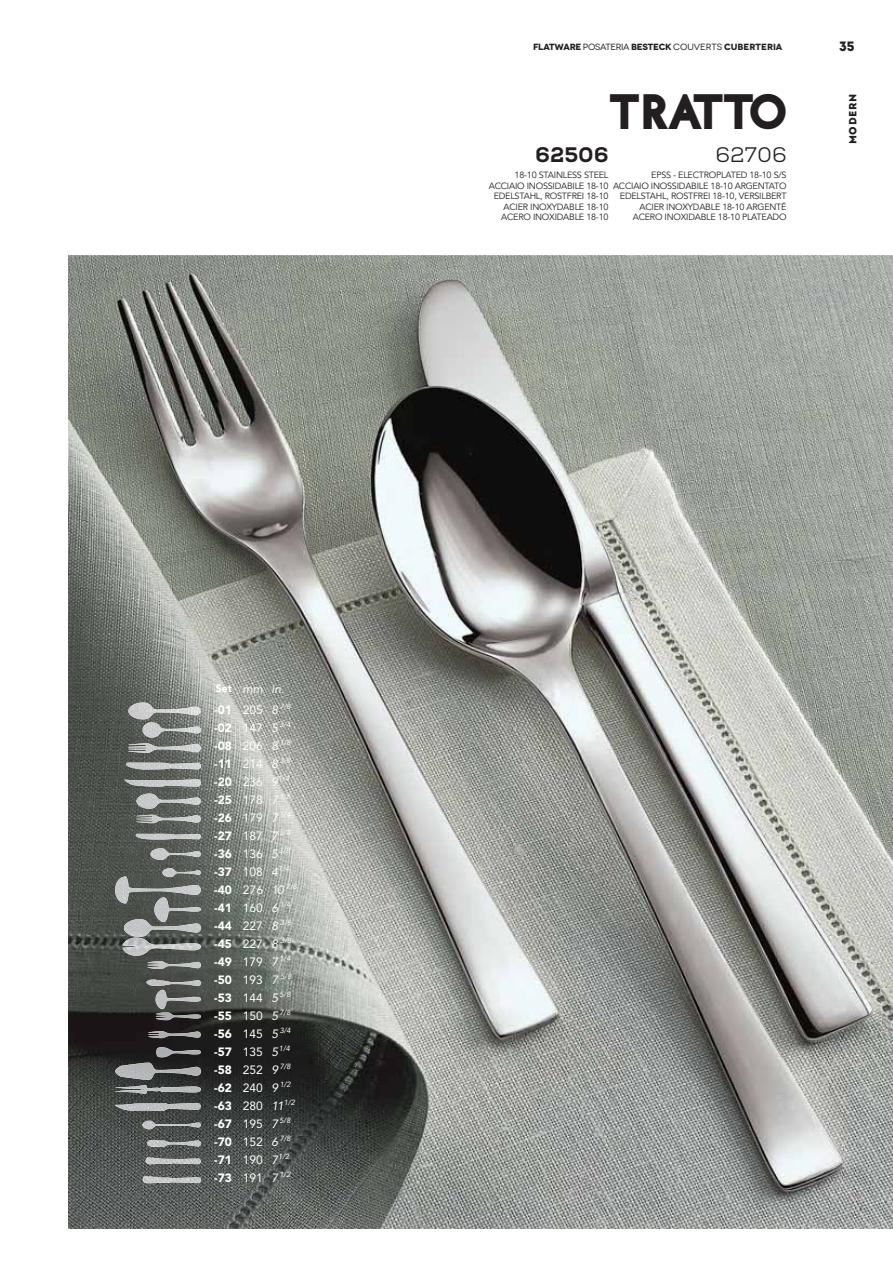
<style>
.page{position:relative;width:893px;height:1263px;background:#fff}
.page>*{position:absolute;margin:0;border:0;box-sizing:border-box;transform-origin:0 0}
.t1{font:700 45px "OL Round Gothic";letter-spacing:.035em;color:#231f20}
.t2{font:800 21px "Nexa Slab";color:#231f20}
.t3{font:21px "Nexa Slab";color:#231f20}
.t4{font:13.5px "Intro";color:#231f20}
.t5{font:12px/18px "Avenir";color:#fff;text-align:justify}
.t6{font:900 12px/18px "Avenir";color:#fff;text-align:justify}
.t7{font:900 10.5px "Avenir";color:#fff}
.t8{font:10.5px "Intro";letter-spacing:.075em;color:#231f20}
.t9{font:9px/10.5px "Avenir";letter-spacing:-.025em;color:#231f20;text-align:right}
.t10{font:700 9px "Novecentowide";letter-spacing:-.02em;color:#231f20}
.t11{font:italic 7.5px "Avenir";color:#fff}
.s1{font-weight:400;font-size:12px}
.s2{font-weight:400;font-style:italic;font-size:12px}
.s3{font-size:12px}
.s4{font-weight:400}
</style>
<div class="page">
<img style="left:68px;top:255px;width:825px;height:974px">
<img style="left:128px;top:702px;width:72px;height:17px">
<img style="left:143px;top:722px;width:58px;height:16px">
<img style="left:129px;top:743px;width:72px;height:10px">
<img style="left:126px;top:763px;width:75px;height:6px">
<img style="left:137px;top:793px;width:64px;height:16px">
<img style="left:137px;top:815px;width:64px;height:8px">
<img style="left:136px;top:834px;width:65px;height:5px">
<img style="left:151px;top:848px;width:50px;height:12px">
<img style="left:162px;top:868px;width:39px;height:8px">
<img style="left:115px;top:876px;width:86px;height:27px">
<img style="left:123px;top:876px;width:3px;height:27px">
<img style="left:123px;top:919px;width:78px;height:18px">
<img style="left:122px;top:937px;width:79px;height:19px">
<img style="left:148px;top:961px;width:53px;height:8px">
<img style="left:146px;top:979px;width:55px;height:7px">
<img style="left:115px;top:1062px;width:86px;height:18px">
<img style="left:143px;top:1176px;width:58px;height:7px">
<img style="left:156px;top:1012px;width:45px;height:8px">
<img style="left:154px;top:897px;width:47px;height:25px">
<img style="left:156px;top:990px;width:45px;height:19px">
<img style="left:148px;top:1031px;width:53px;height:7px">
<img style="left:156px;top:1047px;width:45px;height:10px">
<img style="left:115px;top:1085px;width:86px;height:9px">
<img style="left:115px;top:1103px;width:86px;height:8px">
<img style="left:142px;top:1121px;width:59px;height:8px">
<img style="left:147px;top:1140px;width:54px;height:7px">
<img style="left:124px;top:779px;width:77px;height:8px">
<img style="left:146px;top:1157px;width:55px;height:7px">
<p class="t7" style="left:216px;top:684px;width:70px">Set <span class="s1">mm</span> <span class="s2">in.</span></p>
<h3 class="t6" style="left:214px;top:702px;width:19px">-01 -02 -08 -11 -20 -25 -26 -27 -36 -37 -40 -41 -44 -45 -49 -50 -53 -55 -56 -57 -58 -62 -63 -67 -70 -71 -73</h3>
<h3 class="t5" style="left:243px;top:702px;width:22px">205<br>147<br>206<br>214<br>236<br>178<br>179<br>187<br>136<br>108<br>276<br>160<br>227<br>227<br>179<br>193<br>144<br>150<br>145<br>135<br>252<br>240<br>280<br>195<br>152<br>190<br>191</h3>
<p class="t11" style="left:272px;top:704px;width:21px"><span class="s3">8</span> 7/8</p>
<p class="t11" style="left:272px;top:722px;width:20px"><span class="s3">5</span> 3/4</p>
<p class="t11" style="left:272px;top:740px;width:21px"><span class="s3">8</span> 1/8</p>
<p class="t11" style="left:272px;top:758px;width:21px"><span class="s3">8</span> 3/8</p>
<p class="t11" style="left:272px;top:776px;width:19px"><span class="s3">9</span>1/4</p>
<p class="t11" style="left:272px;top:794px;width:20px"><span class="s3">7</span> 1/8</p>
<p class="t11" style="left:272px;top:812px;width:20px"><span class="s3">7</span> 1/4</p>
<p class="t11" style="left:272px;top:830px;width:20px"><span class="s3">7</span> 3/8</p>
<p class="t11" style="left:272px;top:848px;width:20px"><span class="s3">5</span>3/8</p>
<p class="t11" style="left:272px;top:866px;width:19px"><span class="s3">4</span>1/4</p>
<p class="t11" style="left:272px;top:884px;width:27px"><span class="s3">10</span> 7/8</p>
<p class="t11" style="left:272px;top:902px;width:21px"><span class="s3">6</span> 1/4</p>
<p class="t11" style="left:272px;top:920px;width:21px"><span class="s3">8</span> 3/8</p>
<p class="t11" style="left:272px;top:938px;width:21px"><span class="s3">8</span> 3/8</p>
<p class="t11" style="left:272px;top:956px;width:20px"><span class="s3">7</span> 1/4</p>
<p class="t11" style="left:272px;top:974px;width:21px"><span class="s3">7</span> 5/8</p>
<p class="t11" style="left:272px;top:992px;width:20px"><span class="s3">5</span> 5/8</p>
<p class="t11" style="left:272px;top:1010px;width:20px"><span class="s3">5</span> 7/8</p>
<p class="t11" style="left:272px;top:1028px;width:21px"><span class="s3">5</span> 3/4</p>
<p class="t11" style="left:272px;top:1046px;width:20px"><span class="s3">5</span>1/4</p>
<p class="t11" style="left:272px;top:1064px;width:21px"><span class="s3">9</span> 7/8</p>
<p class="t11" style="left:272px;top:1082px;width:21px"><span class="s3">9</span> 1/2</p>
<p class="t11" style="left:272px;top:1100px;width:25px"><span class="s3">11</span>1/2</p>
<p class="t11" style="left:272px;top:1118px;width:20px"><span class="s3">7</span> 5/8</p>
<p class="t11" style="left:272px;top:1136px;width:21px"><span class="s3">6</span> 7/8</p>
<p class="t11" style="left:272px;top:1154px;width:19px"><span class="s3">7</span>1/2</p>
<p class="t11" style="left:272px;top:1172px;width:20px"><span class="s3">7</span> 1/2</p>
<p class="t10" style="left:533px;top:42px;width:251px">FLATWARE <span class="s4">POSATERIA</span> BESTECK <span class="s4">COUVERTS</span> CUBERTERIA</p>
<h1 class="t1" style="left:610px;top:95px;width:178px">TRATTO</h1>
<h2 class="t2" style="left:536px;top:143px;width:74px">62506</h2>
<h2 class="t3" style="left:715px;top:147px;width:73px">62706</h2>
<p class="t9" style="left:489px;top:171px;width:121px">18-10 STAINLESS STEEL<br>ACCIAIO INOSSIDABILE 18-10<br>EDELSTAHL, ROSTFREI 18-10<br>ACIER INOXYDABLE 18-10<br>ACERO INOXIDABLE 18-10</p>
<p class="t9" style="left:613px;top:171px;width:175px">EPSS - ELECTROPLATED 18-10 S/S<br>ACCIAIO INOSSIDABILE 18-10 ARGENTATO EDELSTAHL, ROSTFREI 18-10, VERSILBERT ACIER INOXYDABLE 18-10 ARGENTÉ ACERO INOXIDABLE 18-10 PLATEADO</p>
<h3 class="t4" style="left:839px;top:42px;width:17px">35</h3>
<p class="t8" style="left:849px;top:144px;width:52px;rotate:-90deg">MODERN</p>
</div>
